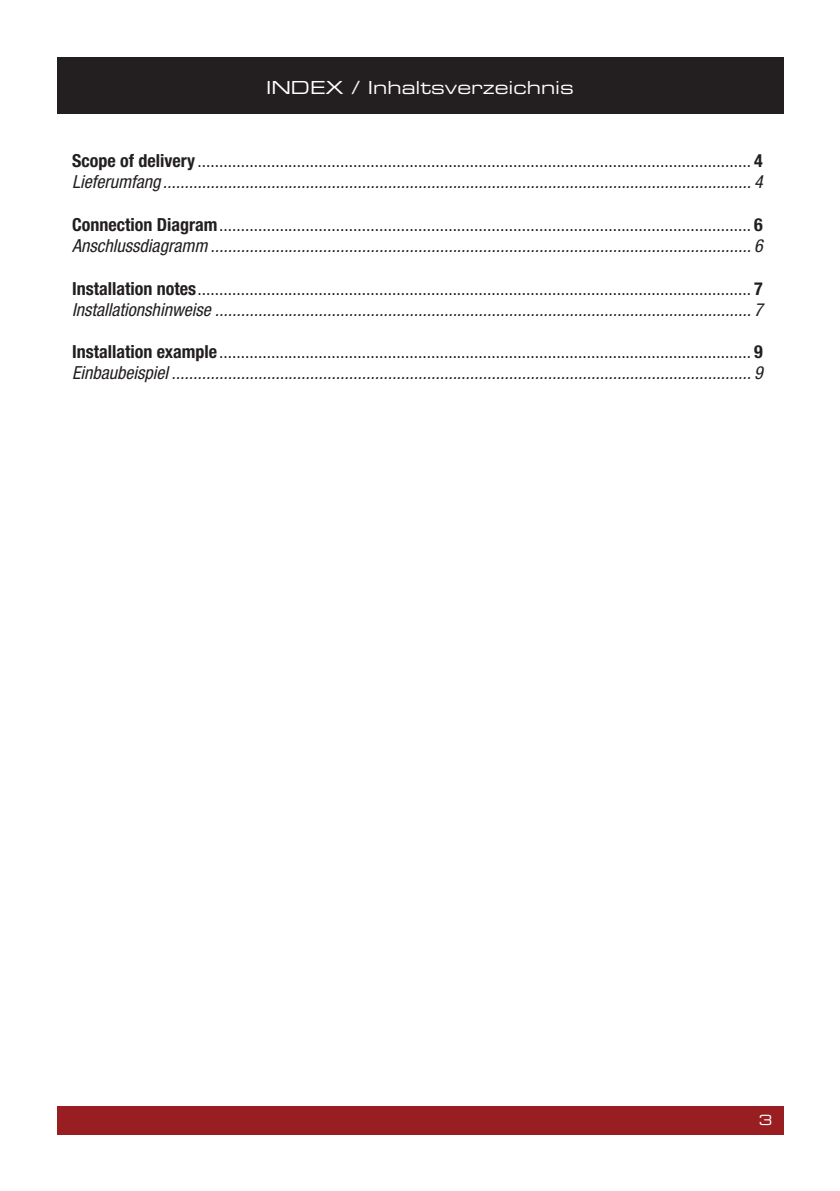
<style>
.page{position:relative;width:840px;height:1191px;background:#fff}
.page>*{position:absolute;margin:0;border:0;box-sizing:border-box;transform-origin:0 0}
.t1{font:italic condensed 18px/21.2px "Helvetica Neue";color:#231f20}
.t2{font:18px "Eurostile Extended Two";color:#fff}
.t3{font:14px "Eurostile Extended Two";color:#fff}
.s1{font-weight:700;font-style:normal}
.s2{font-style:normal}
</style>
<div class="page">
<div style="left:57px;top:1106px;width:725px;height:28px;background:#981e21"></div>
<div style="left:57px;top:57px;width:725px;height:56px;background:#231f20"></div>
<p class="t2" style="left:266px;top:75px;width:309px">INDEX / Inhaltsverzeichnis</p>
<p class="t1" style="left:72px;top:150px;width:691px"><span class="s1">Scope of delivery</span> <span class="s2">................................................................................................................................</span> <span class="s1">4<br></span>Lieferumfang ........................................................................................................................................ 4</p>
<p class="t1" style="left:72px;top:214px;width:691px"><span class="s1">Connection Diagram</span><span class="s2">...........................................................................................................................</span> <span class="s1">6<br></span>Anschlussdiagramm ............................................................................................................................. 6</p>
<p class="t1" style="left:72px;top:277px;width:691px"><span class="s1">Installation notes</span><span class="s2">................................................................................................................................</span> <span class="s1">7<br></span>Installationshinweise ............................................................................................................................ 7</p>
<p class="t1" style="left:72px;top:341px;width:691px"><span class="s1">Installation example</span><span class="s2">...........................................................................................................................</span> <span class="s1">9<br></span>Einbaubeispiel ...................................................................................................................................... 9</p>
<p class="t3" style="left:758px;top:1110px;width:15px">3</p>
</div>
